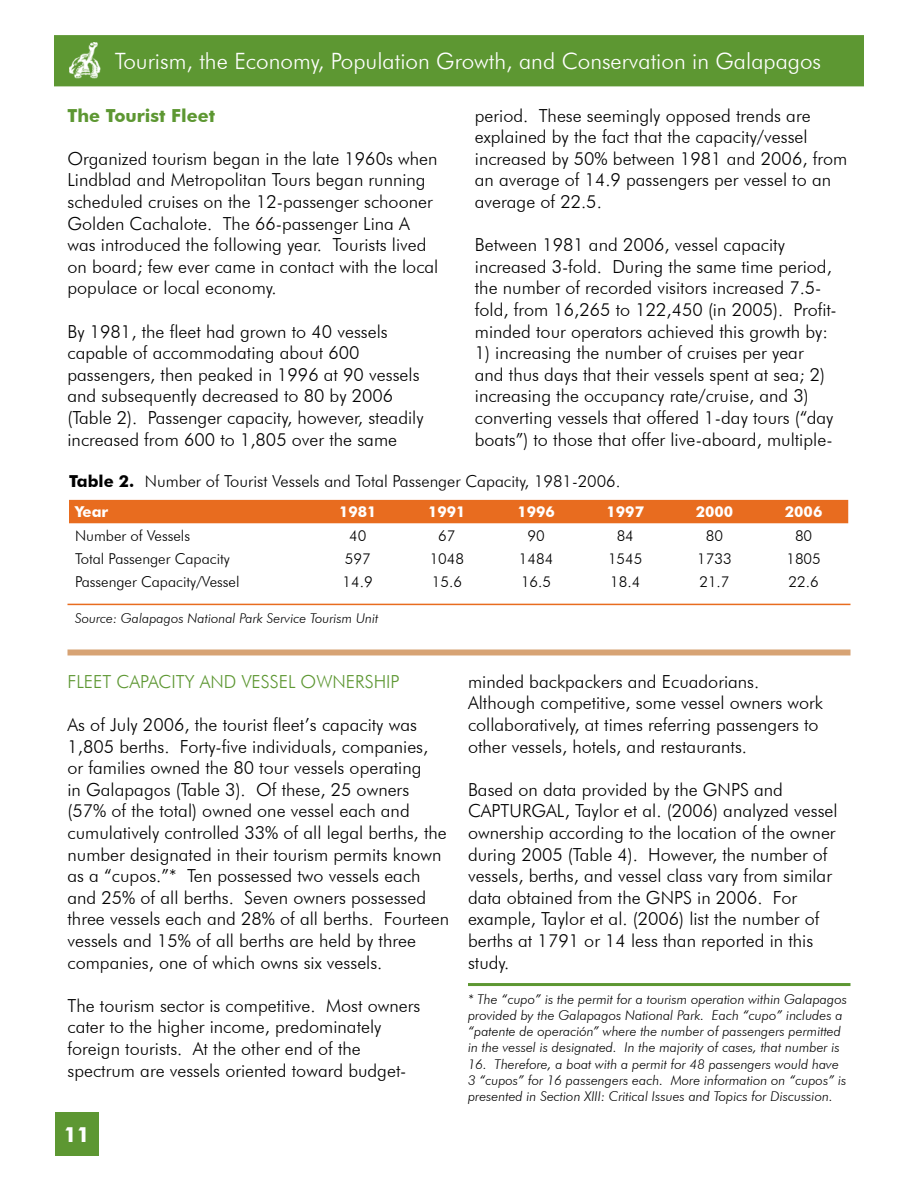
<style>
.page{position:relative;width:918px;height:1188px;background:#fff}
.page>*{position:absolute;margin:0;border:0;box-sizing:border-box;transform-origin:0 0}
.t1{font:300 22.5px "Futura BT";color:#fff}
.t2{font:700 21px "Futura BT";color:#fff}
.t3{font:300 18px/21.6px "Futura BT";color:#000}
.t4{font:300 18px "Futura BT";color:#5d9732}
.t5{font:700 18px "Futura BT";color:#5d9732}
.t6{font:300 16.5px "Futura BT";color:#000}
.t7{font:300 15px "Futura BT";color:#000}
.t8{font:700 15px "Futura BT";color:#fff}
.t9{font:italic 300 13.5px/16.2px "Futura BT";color:#000}
.s1{font-weight:700}
</style>
<div class="page">
<div style="left:55px;top:36px;width:808px;height:50px;background:#5d9732"></div>
<div style="left:54px;top:35px;width:810px;height:51px;border:2px solid #5d9732"></div>
<img style="left:69px;top:42px;width:32px;height:44px">
<div style="left:55px;top:1112px;width:44px;height:44px;background:#5d9732"></div>
<div style="left:69px;top:500px;width:779px;height:23px;background:#e86c1f"></div>
<div style="left:68px;top:649px;width:782px;height:6px;background:#d7a374"></div>
<hr style="left:468px;top:983px;width:382px;height:3px;background:#5d9732">
<hr style="left:68px;top:604px;width:782px;height:1px;background:#e86c1f">
<p class="t1" style="left:115px;top:48px;width:708px">Tourism, the Economy, Population Growth, and Conservation in Galapagos</p>
<p class="t5" style="left:68px;top:104px;width:149px">The Tourist Fleet</p>
<p class="t3" style="left:68px;top:148px;width:372px">Organized tourism began in the late 1960s when Lindblad and Metropolitan Tours began running scheduled cruises on the 12-passenger schooner Golden Cachalote. The 66-passenger Lina A was introduced the following year. Tourists lived on board; few ever came in contact with the local populace or local economy.</p>
<p class="t3" style="left:68px;top:320px;width:358px">By 1981, the fleet had grown to 40 vessels capable of accommodating about 600 passengers, then peaked in 1996 at 90 vessels and subsequently decreased to 80 by 2006 (Table 2). Passenger capacity, however, steadily increased from 600 to 1,805 over the same</p>
<p class="t3" style="left:475px;top:104px;width:374px">period. These seemingly opposed trends are explained by the fact that the capacity/vessel increased by 50% between 1981 and 2006, from an average of 14.9 passengers per vessel to an average of 22.5.</p>
<p class="t3" style="left:475px;top:234px;width:363px">Between 1981 and 2006, vessel capacity increased 3-fold. During the same time period, the number of recorded visitors increased 7.5- fold, from 16,265 to 122,450 (in 2005). Profit&shy;minded tour operators achieved this growth by:</p>
<p class="t3" style="left:475px;top:342px;width:360px">1) increasing the number of cruises per year and thus days that their vessels spent at sea; 2) increasing the occupancy rate/cruise, and 3) converting vessels that offered 1-day tours (“day boats”) to those that offer live-aboard, multiple-</p>
<p class="t6" style="left:69px;top:471px;width:553px"><span class="s1">Table 2.</span> Number of Tourist Vessels and Total Passenger Capacity, 1981-2006.</p>
<p class="t8" style="left:75px;top:503px;width:35px">Year</p>
<p class="t8" style="left:339px;top:503px;width:35px">1 981</p>
<p class="t8" style="left:428px;top:503px;width:35px">1 991</p>
<p class="t8" style="left:517px;top:503px;width:39px">1 996</p>
<p class="t8" style="left:607px;top:503px;width:39px">1 997</p>
<p class="t8" style="left:696px;top:503px;width:39px">2000</p>
<p class="t8" style="left:785px;top:503px;width:39px">2006</p>
<p class="t7" style="left:75px;top:526px;width:117px">Number of Vessels</p>
<p class="t7" style="left:349px;top:526px;width:19px">40</p>
<p class="t7" style="left:438px;top:526px;width:19px">67</p>
<p class="t7" style="left:527px;top:526px;width:19px">90</p>
<p class="t7" style="left:617px;top:526px;width:19px">84</p>
<p class="t7" style="left:706px;top:526px;width:19px">80</p>
<p class="t7" style="left:795px;top:526px;width:19px">80</p>
<p class="t7" style="left:75px;top:550px;width:156px">Total Passenger Capacity</p>
<p class="t7" style="left:345px;top:550px;width:27px">597</p>
<p class="t7" style="left:430px;top:550px;width:36px">1048</p>
<p class="t7" style="left:519px;top:550px;width:36px">1484</p>
<p class="t7" style="left:608px;top:550px;width:36px">1545</p>
<p class="t7" style="left:697px;top:550px;width:36px">1733</p>
<p class="t7" style="left:786px;top:550px;width:36px">1805</p>
<p class="t7" style="left:75px;top:573px;width:166px">Passenger Capacity/Vessel</p>
<p class="t7" style="left:343px;top:573px;width:32px">14.9</p>
<p class="t7" style="left:432px;top:573px;width:32px">15.6</p>
<p class="t7" style="left:521px;top:573px;width:32px">16.5</p>
<p class="t7" style="left:610px;top:573px;width:32px">18.4</p>
<p class="t7" style="left:699px;top:573px;width:32px">21.7</p>
<p class="t7" style="left:789px;top:573px;width:32px">22.6</p>
<p class="t9" style="left:75px;top:610px;width:305px">Source: Galapagos National Park Service Tourism Unit</p>
<p class="t4" style="left:68px;top:670px;width:19px">Fleet</p>
<p class="t4" style="left:117px;top:670px;width:24px">Capacity</p>
<p class="t4" style="left:200px;top:670px;width:13px">and</p>
<p class="t4" style="left:242px;top:670px;width:20px">Vessel</p>
<p class="t4" style="left:301px;top:670px;width:28px">Ownership</p>
<p class="t3" style="left:68px;top:714px;width:383px">As of July 2006, the tourist fleet’s capacity was 1,805 berths. Forty-five individuals, companies,<br>or families owned the 80 tour vessels operating<br>in Galapagos (Table 3). Of these, 25 owners (57% of the total) owned one vessel each and cumulatively controlled 33% of all legal berths, the number designated in their tourism permits known as a “cupos.”* Ten possessed two vessels each and 25% of all berths. Seven owners possessed three vessels each and 28% of all berths. Fourteen vessels and 15% of all berths are held by three companies, one of which owns six vessels.</p>
<p class="t3" style="left:68px;top:994px;width:354px">The tourism sector is competitive. Most owners cater to the higher income, predominately foreign tourists. At the other end of the spectrum are vessels oriented toward budget-</p>
<p class="t2" style="left:64px;top:1122px;width:12px">11</p>
<p class="t3" style="left:468px;top:670px;width:357px">minded backpackers and Ecuadorians.<br>Although competitive, some vessel owners work collaboratively, at times referring passengers to other vessels, hotels, and restaurants.</p>
<p class="t3" style="left:468px;top:778px;width:371px">Based on data provided by the GNPS and CAPTURGAL, Taylor et al. (2006) analyzed vessel ownership according to the location of the owner during 2005 (Table 4). However, the number of vessels, berths, and vessel class vary from similar data obtained from the GNPS in 2006. For example, Taylor et al. (2006) list the number of berths at 1791 or 14 less than reported in this study.</p>
<p class="t9" style="left:468px;top:991px;width:381px">* The “cupo” is the permit for a tourism operation within Galapagos provided by the Galapagos National Park. Each “cupo” includes a “patente de operación” where the number of passengers permitted in the vessel is designated. In the majority of cases, that number is</p>
<p class="t9" style="left:468px;top:1056px;width:380px">16. Therefore, a boat with a permit for 48 passengers would have<br>3 “cupos” for 16 passengers each. More information on “cupos” is presented in Section XIII: Critical Issues and Topics for Discussion.</p>
</div>
